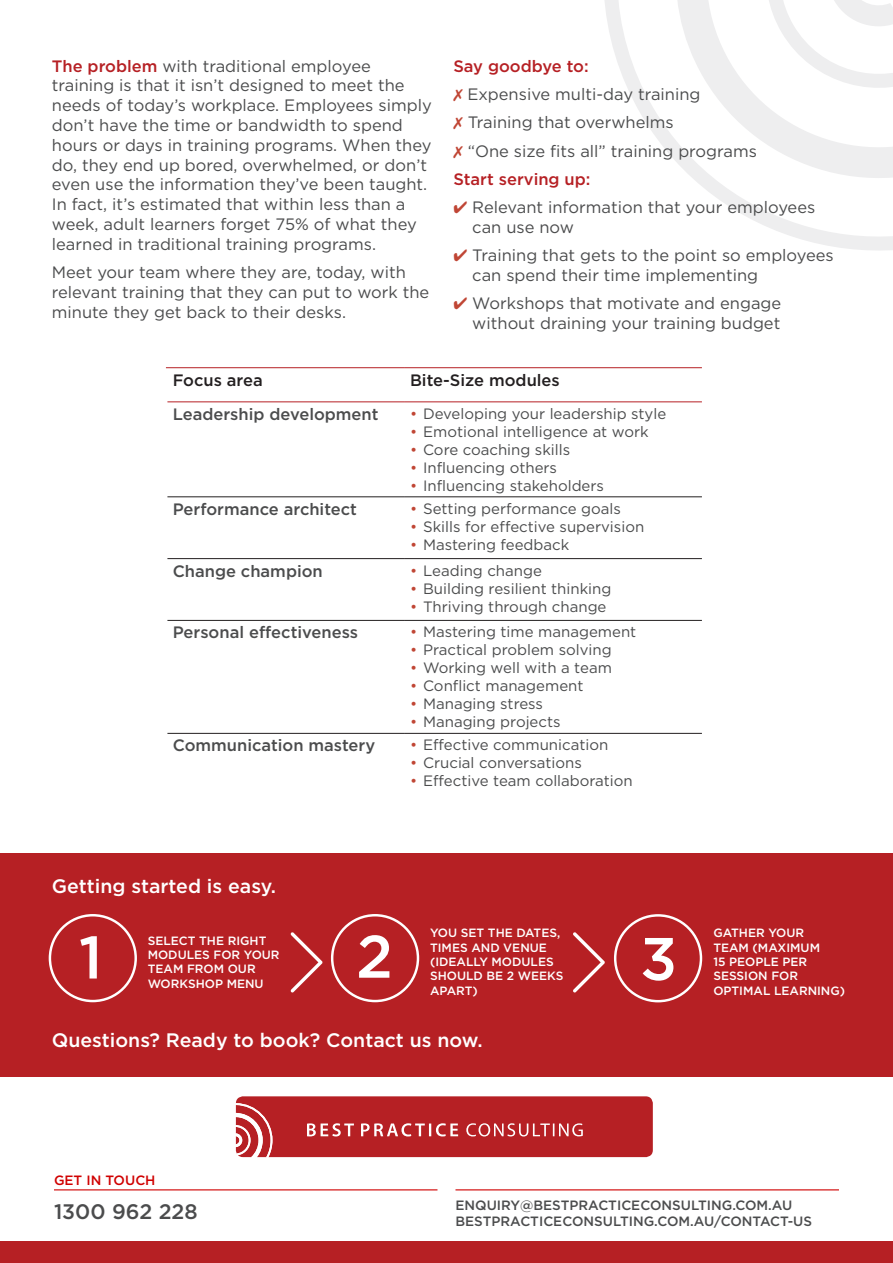
<style>
.page{position:relative;width:893px;height:1263px;background:#fff}
.page>*{position:absolute;margin:0;border:0;box-sizing:border-box;transform-origin:0 0}
.t1{font:500 60px "Gotham";color:#fff}
.t2{font:500 21px "Gotham";color:#4b4c4d}
.t3{font:500 19.5px "Gotham";color:#fff}
.t4{font:16.5px/19.8px "Gotham";color:#4b4c4d}
.t5{font:500 16.5px "Gotham";color:#4b4c4d}
.t6{font:500 16.5px "Gotham";color:#b62024}
.t7{font:500 16.5px "Gotham";color:#231f20}
.t8{font:15px "Gotham";color:#4b4c4d}
.t9{font:500 13.5px "Gotham";color:#4b4c4d}
.t10{font:500 13.5px "Gotham";color:#d00000}
.t11{font:500 12px/14.4px "Gotham";color:#fff}
.s1{font-weight:500;color:#b62024}
.s2{color:#c04635}
</style>
<div class="page">
<div style="left:0;top:853px;width:893px;height:224px;background:#b62024"></div>
<svg style="left:236px;top:1096px;width:417px;height:61px;background:#bb3033"></svg>
<div style="left:0;top:1242px;width:893px;height:21px;background:#b62024"></div>
<hr style="left:54px;top:1189px;width:383px;height:1px;background:#d00000">
<hr style="left:455px;top:1189px;width:384px;height:1px;background:#d00000">
<div style="left:49px;top:914px;width:88px;height:88px;border:2px solid #fff;border-radius:50%"></div>
<div style="left:614px;top:914px;width:88px;height:88px;border:2px solid #fff;border-radius:50%"></div>
<div style="left:331px;top:914px;width:88px;height:88px;border:2px solid #fff;border-radius:50%"></div>
<svg style="left:291px;top:932px;width:32px;height:60px"></svg>
<svg style="left:573px;top:932px;width:32px;height:60px"></svg>
<svg style="left:605px;top:0;width:288px;height:250px"></svg>
<hr style="left:167px;top:496px;width:237px;height:1px;background:#231f20">
<hr style="left:404px;top:496px;width:298px;height:1px;background:#231f20">
<hr style="left:167px;top:558px;width:237px;height:1px;background:#231f20">
<hr style="left:404px;top:558px;width:298px;height:1px;background:#231f20">
<hr style="left:167px;top:620px;width:237px;height:1px;background:#231f20">
<hr style="left:404px;top:620px;width:298px;height:1px;background:#231f20">
<hr style="left:167px;top:733px;width:237px;height:1px;background:#231f20">
<hr style="left:404px;top:733px;width:298px;height:1px;background:#231f20">
<hr style="left:166px;top:367px;width:238px;height:1px;background:#b62024">
<hr style="left:404px;top:367px;width:298px;height:1px;background:#b62024">
<hr style="left:167px;top:401px;width:237px;height:1px;background:#b62024">
<hr style="left:404px;top:401px;width:298px;height:1px;background:#b62024">
<p class="t4" style="left:52px;top:56px;width:381px"><span class="s1">The problem</span> with traditional employee training is that it isn’t designed to meet the needs of today’s workplace. Employees simply don’t have the time or bandwidth to spend hours or days in training programs. When they do, they end up bored, overwhelmed, or don’t even use the information they’ve been taught.<br>In fact, it’s estimated that within less than a week, adult learners forget 75% of what they learned in traditional training programs.</p>
<p class="t4" style="left:52px;top:262px;width:379px">Meet your team where they are, today, with relevant training that they can put to work the minute they get back to their desks.</p>
<p class="t6" style="left:453px;top:56px;width:137px">Say goodbye to:</p>
<p class="t4" style="left:467px;top:84px;width:235px">Expensive multi-day training</p>
<p class="t4" style="left:468px;top:112px;width:208px">Training that overwhelms</p>
<p class="t4" style="left:468px;top:140px;width:291px">“One size fits all” training programs</p>
<p class="t6" style="left:453px;top:170px;width:139px">Start serving up:</p>
<p class="t4" style="left:472px;top:197px;width:345px;text-indent:-19px"><span class="s2">✔</span> Relevant information that your employees can use now</p>
<p class="t4" style="left:472px;top:245px;width:363px;text-indent:-19px"><span class="s2">✔</span> Training that gets to the point so employees can spend their time implementing</p>
<p class="t4" style="left:453px;top:293px;width:329px;text-align:right"><span class="s2">✔</span> Workshops that motivate and engage without draining your training budget</p>
<p class="t7" style="left:173px;top:371px;width:92px">Focus area</p>
<p class="t7" style="left:410px;top:371px;width:151px">Bite-Size modules</p>
<p class="t5" style="left:173px;top:405px;width:207px">Leadership development</p>
<p class="t8" style="left:410px;top:405px;width:258px"><span class="s2">•</span> Developing your leadership style</p>
<p class="t8" style="left:410px;top:423px;width:240px"><span class="s2">•</span> Emotional intelligence at work</p>
<p class="t8" style="left:410px;top:441px;width:162px"><span class="s2">•</span> Core coaching skills</p>
<p class="t8" style="left:410px;top:459px;width:149px"><span class="s2">•</span> Influencing others</p>
<p class="t8" style="left:410px;top:477px;width:195px"><span class="s2">•</span> Influencing stakeholders</p>
<p class="t5" style="left:173px;top:500px;width:186px">Performance architect</p>
<p class="t8" style="left:410px;top:500px;width:212px"><span class="s2">•</span> Setting performance goals</p>
<p class="t8" style="left:410px;top:518px;width:236px"><span class="s2">•</span> Skills for effective supervision</p>
<p class="t8" style="left:410px;top:536px;width:161px"><span class="s2">•</span> Mastering feedback</p>
<p class="t5" style="left:173px;top:561px;width:152px">Change champion</p>
<p class="t8" style="left:410px;top:562px;width:133px"><span class="s2">•</span> Leading change</p>
<p class="t8" style="left:410px;top:580px;width:203px"><span class="s2">•</span> Building resilient thinking</p>
<p class="t8" style="left:410px;top:598px;width:198px"><span class="s2">•</span> Thriving through change</p>
<p class="t5" style="left:173px;top:623px;width:187px">Personal effectiveness</p>
<p class="t8" style="left:410px;top:624px;width:228px"><span class="s2">•</span> Mastering time management</p>
<p class="t8" style="left:410px;top:642px;width:203px"><span class="s2">•</span> Practical problem solving</p>
<p class="t8" style="left:410px;top:660px;width:203px"><span class="s2">•</span> Working well with a team</p>
<p class="t8" style="left:410px;top:678px;width:175px"><span class="s2">•</span> Conflict management</p>
<p class="t8" style="left:410px;top:696px;width:135px"><span class="s2">•</span> Managing stress</p>
<p class="t8" style="left:410px;top:714px;width:152px"><span class="s2">•</span> Managing projects</p>
<p class="t5" style="left:173px;top:736px;width:204px">Communication mastery</p>
<p class="t8" style="left:410px;top:737px;width:200px"><span class="s2">•</span> Effective communication</p>
<p class="t8" style="left:410px;top:755px;width:173px"><span class="s2">•</span> Crucial conversations</p>
<p class="t8" style="left:410px;top:773px;width:224px"><span class="s2">•</span> Effective team collaboration</p>
<p class="t3" style="left:52px;top:875px;width:226px">Getting started is easy.</p>
<p class="t11" style="left:148px;top:933px;width:133px">SELECT THE RIGHT<br>MODULES FOR YOUR<br>TEAM FROM OUR<br>WORKSHOP MENU</p>
<p class="t11" style="left:430px;top:925px;width:135px">YOU SET THE DATES,<br>TIMES AND VENUE (IDEALLY MODULES<br>SHOULD BE 2 WEEKS<br>APART)</p>
<p class="t11" style="left:713px;top:925px;width:133px">GATHER YOUR<br>TEAM (MAXIMUM<br>15 PEOPLE PER<br>SESSION FOR<br>OPTIMAL LEARNING)</p>
<p class="t1" style="left:79px;top:923px;width:25px">1</p>
<p class="t1" style="left:356px;top:922px;width:38px">2</p>
<p class="t1" style="left:640px;top:925px;width:39px">3</p>
<p class="t3" style="left:52px;top:1029px;width:432px">Questions? Ready to book? Contact us now.</p>
<p class="t10" style="left:54px;top:1172px;width:103px">GET IN TOUCH</p>
<p class="t2" style="left:54px;top:1199px;width:145px">1300 962 228</p>
<p class="t9" style="left:455px;top:1197px;width:338px">ENQUIRY@BESTPRACTICECONSULTING.COM.AU</p>
<p class="t9" style="left:455px;top:1213px;width:358px">BESTPRACTICECONSULTING.COM.AU/CONTACT-US</p>
</div>
